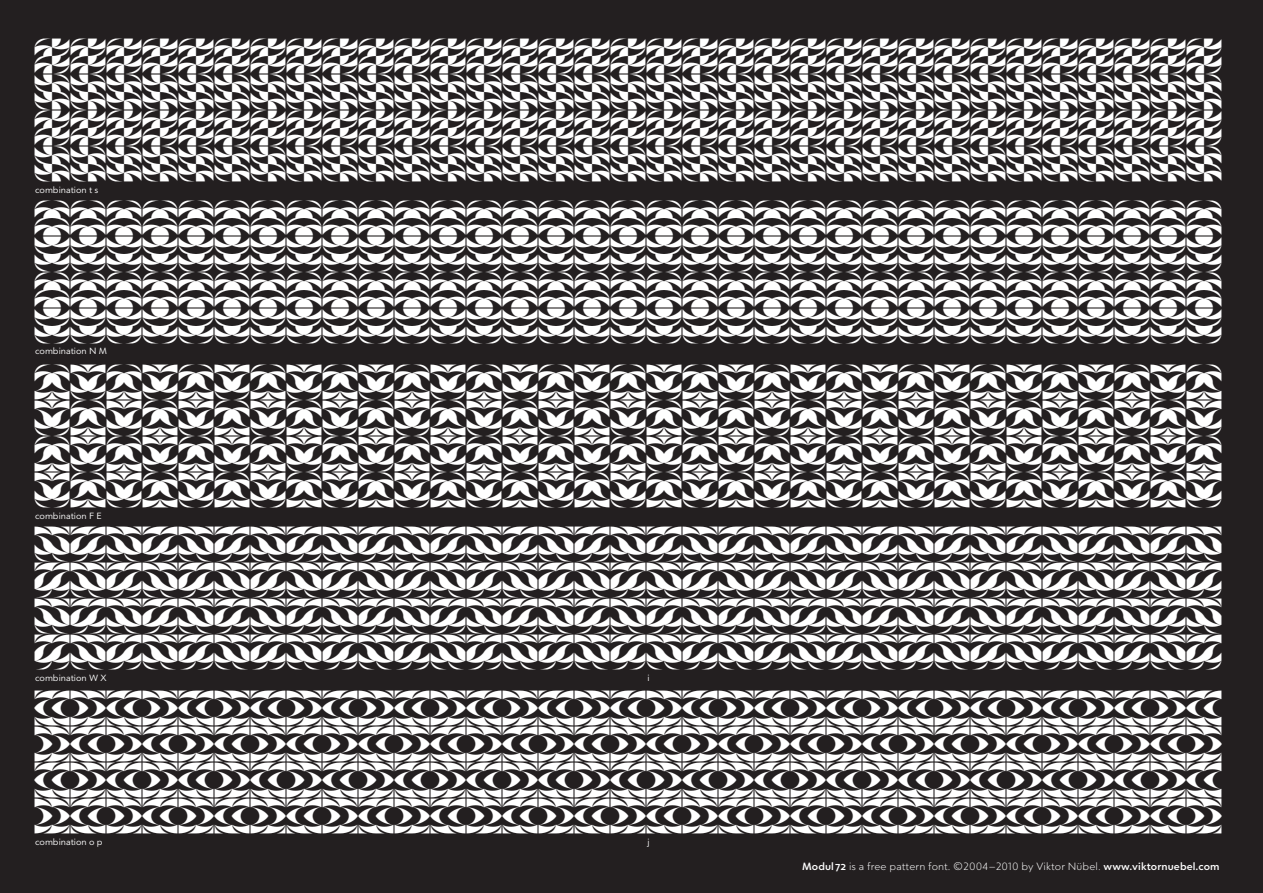
<style>
.page{position:relative;width:1263px;height:893px;background:#231f20}
.page>*{position:absolute;margin:0;border:0;box-sizing:border-box;transform-origin:0 0}
.t1{font:36px/36px "Modul 72";color:#fff;text-align:justify}
.t2{font:300 10.5px "Blog";letter-spacing:.01em;color:#fff}
.t3{font:9px "Blog";color:#fff}
.s1{font-weight:500}
</style>
<div class="page">
<p class="t1" style="left:34px;top:38px;width:1189px">TTTTTTTTTTTTTTTTTTTTTTTTTTTTTTTTT SSSSSSSSSSSSSSSSSSSSSSSSSSSSSSSSS TTTTTTTTTTTTTTTTTTTTTTTTTTTTTTTTT SSSSSSSSSSSSSSSSSSSSSSSSSSSSSSSSS</p>
<p class="t3" style="left:35px;top:183px;width:65px">combination t s</p>
<p class="t1" style="left:34px;top:200px;width:1189px">NNNNNNNNNNNNNNNNNNNNNNNNNNNNNNNNN MMMMMMMMMMMMMMMMMMMMMMMMMMMMMMMMM NNNNNNNNNNNNNNNNNNNNNNNNNNNNNNNNN MMMMMMMMMMMMMMMMMMMMMMMMMMMMMMMMM</p>
<p class="t3" style="left:35px;top:344px;width:73px">combination N M</p>
<p class="t1" style="left:34px;top:364px;width:1189px">FEFEFEFEFEFEFEFEFEFEFEFEFEFEFEFEF EFEFEFEFEFEFEFEFEFEFEFEFEFEFEFEFE FEFEFEFEFEFEFEFEFEFEFEFEFEFEFEFEF EFEFEFEFEFEFEFEFEFEFEFEFEFEFEFEFE</p>
<p class="t3" style="left:35px;top:509px;width:68px">combination F E</p>
<p class="t1" style="left:34px;top:526px;width:1189px">WXWXWXWXWXWXWXWXWXWXWXWXWXWXWXWXW XWXWXWXWXWXWXWXWXWXWXWXWXWXWXWXWX WXWXWXWXWXWXWXWXWXWXWXWXWXWXWXWXW XWXWXWXWXWXWXWXWXWXWXWXWXWXWXWXWX</p>
<p class="t1" style="left:34px;top:690px;width:1189px">OPOPOPOPOPOPOPOPOPOPOPOPOPOPOPOPO POPOPOPOPOPOPOPOPOPOPOPOPOPOPOPOP OPOPOPOPOPOPOPOPOPOPOPOPOPOPOPOPO POPOPOPOPOPOPOPOPOPOPOPOPOPOPOPOP</p>
<p class="t3" style="left:35px;top:671px;width:73px">combination W X</p>
<p class="t3" style="left:647px;top:671px;width:4px">i</p>
<p class="t3" style="left:35px;top:835px;width:69px">combination o p</p>
<p class="t3" style="left:647px;top:835px;width:4px">j</p>
<p class="t2" style="left:802px;top:859px;width:419px"><span class="s1">Modul72</span> is a free pattern font. ©2004–2010 by Viktor Nübel. <span class="s1">www.viktornuebel.com</span></p>
</div>
